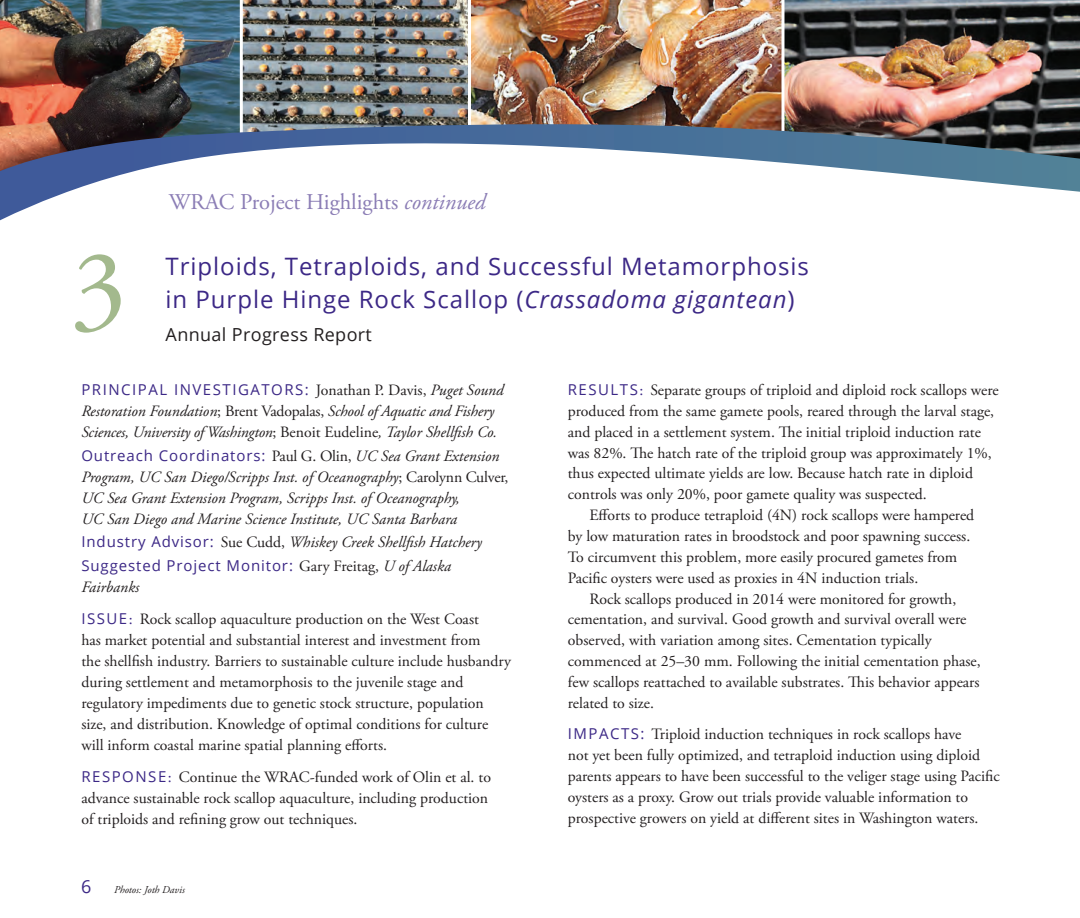
<style>
.page{position:relative;width:1080px;height:918px;background:#fff}
.page>*{position:absolute;margin:0;border:0;box-sizing:border-box;transform-origin:0 0}
.t1{font:112.5px "Adobe Garamond Pro";color:#a3b98d}
.t2{font:24px/33px "Open Sans";letter-spacing:.04em;color:#3c2886}
.t3{font:22.5px "Adobe Garamond Pro";color:#8b7db5}
.t4{font:18px "Open Sans";letter-spacing:.02em;color:#231f20}
.t5{font:18px "Open Sans";color:#3c2886}
.t6{font:15.75px/21px "Adobe Garamond Pro";color:#231f20}
.t7{font:italic 15.75px/21px "Adobe Garamond Pro";color:#231f20}
.t8{font:15px "Open Sans";letter-spacing:.06em;color:#3c2886}
.t9{font:15px "Open Sans";letter-spacing:.1em;color:#3c2886}
.t10{font:italic 10.5px "Adobe Garamond Pro";color:#231f20}
.s1{font-style:italic}
.s2{font-family:"Adobe Garamond Pro";font-size:15.75px;color:#231f20}
.s3{font-family:"Adobe Garamond Pro";font-style:italic;font-size:15.75px;color:#231f20}
.s4{font-style:normal}
.s5{font-family:"Open Sans";font-style:normal;font-size:15px;color:#3c2886}
.s6{font-family:"Open Sans";font-size:15px;color:#3c2886}
.s7{color:#3c2886}
</style>
<div class="page">
<img style="left:471px;top:0;width:311px;height:112px">
<img style="left:243px;top:0;width:225px;height:112px">
<img style="left:0;top:0;width:240px;height:112px">
<img style="left:784px;top:0;width:296px;height:112px">
<svg style="left:0;top:112px;width:1080px;height:109px"></svg>
<h3 class="t3" style="left:169px;top:188px;width:318px">WRAC Project Highlights <span class="s1">continued</span></h3>
<h1 class="t1" style="left:70px;top:223px;width:58px">3</h1>
<h2 class="t2" style="left:166px;top:249px;width:645px">Triploids, Tetraploids, and Successful Metamorphosis in Purple Hinge Rock Scallop (<span class="s1">Crassadoma gigantean</span>)</h2>
<p class="t4" style="left:166px;top:322px;width:208px">Annual Progress Report</p>
<p class="t9" style="left:81px;top:379px;width:424px">PRINCIPAL INVESTIGATORS: <span class="s2">Jonathan P. Davis,</span> <span class="s3">Puget Sound</span></p>
<p class="t7" style="left:81px;top:401px;width:417px">Restoration Foundation<span class="s4">; Brent Vadopalas,</span> School of Aquatic and Fishery<br>Sciences, University of Washington<span class="s4">; Benoit Eudeline</span>, Taylor Shellfish Co.</p>
<p class="t8" style="left:81px;top:445px;width:420px">Outreach Coordinators: <span class="s2">Paul G. Olin,</span> <span class="s3">UC Sea Grant Extension</span></p>
<p class="t7" style="left:81px;top:467px;width:428px">Program, UC San Diego/Scripps Inst. of Oceanography<span class="s4">; Carolynn Culver,<br></span>UC Sea Grant Extension Program, Scripps Inst. of Oceanography,<br>UC San Diego and Marine Science Institute, UC Santa Barbara</p>
<p class="t7" style="left:81px;top:532px;width:402px"><span class="s5">Industry Advisor:</span> <span class="s4">Sue Cudd,</span> Whiskey Creek Shellfish Hatchery</p>
<p class="t8" style="left:81px;top:555px;width:371px">Suggested Project Monitor: <span class="s2">Gary Freitag,</span> <span class="s3">U of Alaska</span></p>
<p class="t6" style="left:81px;top:572px;width:399px;line-height:31.8px"><span class="s1">Fairbanks<br></span><span class="s6">ISSUE</span><span class="s7">:</span> Rock scallop aquaculture production on the West Coast</p>
<p class="t6" style="left:81px;top:630px;width:431px">has market potential and substantial interest and investment from<br>the shellfish industry. Barriers to sustainable culture include husbandry during settlement and metamorphosis to the juvenile stage and regulatory impediments due to genetic stock structure, population size, and distribution. Knowledge of optimal conditions for culture will inform coastal marine spatial planning efforts.</p>
<p class="t6" style="left:81px;top:767px;width:411px"><span class="s6">RESPONSE</span><span class="s7">:</span> Continue the WRAC-funded work of Olin et al. to advance sustainable rock scallop aquaculture, including production of triploids and refining grow out techniques.</p>
<p class="t6" style="left:568px;top:380px;width:432px"><span class="s6">RESULTS</span><span class="s7">:</span> Separate groups of triploid and diploid rock scallops were</p>
<p class="t6" style="left:568px;top:401px;width:428px">produced from the same gamete pools, reared through the larval stage,</p>
<p class="t6" style="left:568px;top:422px;width:415px">and placed in a settlement system. The initial triploid induction rate</p>
<p class="t6" style="left:568px;top:443px;width:425px">was 82%. The hatch rate of the triploid group was approximately 1%,</p>
<p class="t6" style="left:568px;top:463px;width:407px">thus expected ultimate yields are low. Because hatch rate in diploid</p>
<p class="t6" style="left:568px;top:484px;width:361px">controls was only 20%, poor gamete quality was suspected.</p>
<p class="t6" style="left:589px;top:505px;width:386px">Efforts to produce tetraploid (4N) rock scallops were hampered</p>
<p class="t6" style="left:568px;top:526px;width:404px">by low maturation rates in broodstock and poor spawning success.</p>
<p class="t6" style="left:568px;top:547px;width:391px">To circumvent this problem, more easily procured gametes from</p>
<p class="t6" style="left:568px;top:568px;width:352px">Pacific oysters were used as proxies in 4N induction trials.</p>
<p class="t6" style="left:589px;top:589px;width:368px">Rock scallops produced in 2014 were monitored for growth,</p>
<p class="t6" style="left:568px;top:609px;width:400px">cementation, and survival. Good growth and survival overall were</p>
<p class="t6" style="left:568px;top:630px;width:365px">observed, with variation among sites. Cementation typically</p>
<p class="t6" style="left:568px;top:651px;width:414px">commenced at 25–30 mm. Following the initial cementation phase,</p>
<p class="t6" style="left:568px;top:672px;width:413px">few scallops reattached to available substrates. This behavior appears</p>
<p class="t6" style="left:568px;top:693px;width:88px">related to size.</p>
<p class="t6" style="left:568px;top:725px;width:433px"><span class="s6">IMPACTS:</span> Triploid induction techniques in rock scallops have<br>not yet been fully optimized, and tetraploid induction using diploid parents appears to have been successful to the veliger stage using Pacific oysters as a proxy. Grow out trials provide valuable information to prospective growers on yield at different sites in Washington waters.</p>
<p class="t5" style="left:81px;top:874px;width:12px">6</p>
<p class="t10" style="left:114px;top:884px;width:72px">Photos: Joth Davis</p>
</div>
